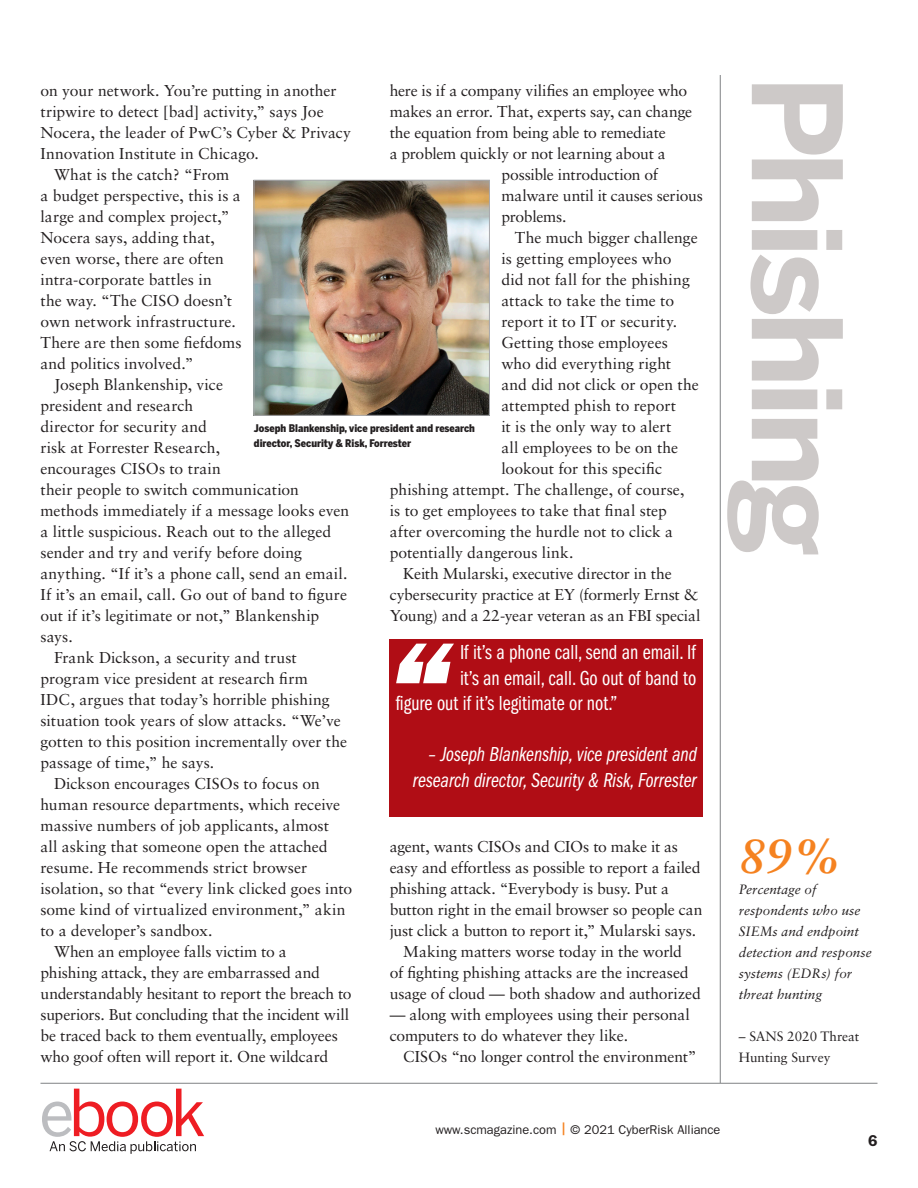
<style>
.page{position:relative;width:918px;height:1188px;background:#fff}
.page>*{position:absolute;margin:0;border:0;box-sizing:border-box;transform-origin:0 0}
.t1{font:700 123px "Benton Sans";letter-spacing:-.05em;color:#cdc9c8}
.factoid-copy{font:italic 700 48px "Sabon LT Std";color:#f58220}
.pullqoute-copy{font:21px "ITC Franklin Gothic Std Bk Cp";color:#fff}
.pullqoute-byline{font:21px/25.5px "ITC Franklin Gothic Std Bk Cp It";letter-spacing:-.005em;color:#fff;text-align:right}
.copy-indent{font:15.75px/21px "Sabon LT Std";letter-spacing:-.005em;color:#231f20}
.t2{font:600 15.75px "ITC Franklin Gothic Std";color:#231f20}
.factoid-copy-2{font:italic 13.5px/21px "Sabon LT Std";color:#231f20}
.factoid-copy-3{font:13.5px/21px "Sabon LT Std";color:#231f20}
.t3{font:12.75px "ITC Franklin Gothic Std";color:#231f20}
.t4{font:900 10.5px/15px "Benton Sans Cond";color:#231f20}
.s1{font-style:italic}
.s2{font-weight:500;color:#f58220}
</style>
<div class="page">
<hr style="left:40px;top:1083px;width:838px;height:1px;background:#808285">
<hr style="left:720px;top:75px;width:1px;height:1008px;background:#808285">
<img style="left:256px;top:182px;width:232px;height:232px">
<div style="left:254px;top:180px;width:236px;height:236px;border:1px solid #a8a9ad"></div>
<svg style="left:42px;top:1089px;width:162px;height:65px"></svg>
<div style="left:390px;top:639px;width:313px;height:178px;background:#b00d15"></div>
<svg style="left:396px;top:644px;width:58px;height:39px"></svg>
<p class="copy-indent" style="left:40px;top:80px;width:312px">on your network. You’re putting in another tripwire to detect [bad] activity,” says Joe Nocera, the leader of PwC’s Cyber &amp; Privacy Innovation Institute in Chicago.</p>
<p class="copy-indent" style="left:40px;top:164px;width:202px;text-indent:14px">What is the catch? “From<br>a budget perspective, this is a large and complex project,”<br>Nocera says, adding that, even worse, there are often intra-corporate battles in<br>the way. “The CISO doesn’t own network infrastructure.<br>There are then some fiefdoms and politics involved.”</p>
<p class="copy-indent" style="left:40px;top:374px;width:310px;text-indent:14px">Joseph Blankenship, vice<br>president and research<br>director for security and<br>risk at Forrester Research,<br>encourages CISOs to train<br>their people to switch communication methods immediately if a message looks even a little suspicious. Reach out to the alleged sender and try and verify before doing anything. “If it’s a phone call, send an email.<br>If it’s an email, call. Go out of band to figure out if it’s legitimate or not,” Blankenship says.</p>
<p class="copy-indent" style="left:40px;top:647px;width:308px;text-indent:14px">Frank Dickson, a security and trust program vice president at research firm<br>IDC, argues that today’s horrible phishing situation took years of slow attacks. “We’ve gotten to this position incrementally over the passage of time,” he says.</p>
<p class="copy-indent" style="left:40px;top:773px;width:313px;text-indent:14px">Dickson encourages CISOs to focus on human resource departments, which receive massive numbers of job applicants, almost<br>all asking that someone open the attached resume. He recommends strict browser isolation, so that “every link clicked goes into some kind of virtualized environment,” akin to a developer’s sandbox.</p>
<p class="copy-indent" style="left:40px;top:941px;width:313px;text-indent:14px">When an employee falls victim to a<br>phishing attack, they are embarrassed and understandably hesitant to report the breach to superiors. But concluding that the incident will be traced back to them eventually, employees who goof often will report it. One wildcard</p>
<p class="copy-indent" style="left:390px;top:80px;width:299px">here is if a company vilifies an employee who</p>
<p class="copy-indent" style="left:390px;top:101px;width:304px">makes an error. That, experts say, can change</p>
<p class="copy-indent" style="left:390px;top:122px;width:278px">the equation from being able to remediate</p>
<p class="copy-indent" style="left:390px;top:143px;width:278px">a problem quickly or not learning about a</p>
<p class="copy-indent" style="left:501px;top:164px;width:158px">possible introduction of</p>
<p class="copy-indent" style="left:501px;top:185px;width:203px">malware until it causes serious</p>
<p class="copy-indent" style="left:501px;top:206px;width:67px">problems.</p>
<p class="copy-indent" style="left:515px;top:227px;width:184px">The much bigger challenge</p>
<p class="copy-indent" style="left:501px;top:248px;width:172px">is getting employees who</p>
<p class="copy-indent" style="left:501px;top:269px;width:190px">did not fall for the phishing</p>
<p class="copy-indent" style="left:501px;top:290px;width:174px">attack to take the time to</p>
<p class="copy-indent" style="left:501px;top:311px;width:177px">report it to IT or security.</p>
<p class="copy-indent" style="left:501px;top:332px;width:168px">Getting those employees</p>
<p class="copy-indent" style="left:501px;top:353px;width:171px">who did everything right</p>
<p class="copy-indent" style="left:501px;top:374px;width:199px">and did not click or open the</p>
<p class="copy-indent" style="left:501px;top:395px;width:176px">attempted phish to report</p>
<p class="copy-indent" style="left:501px;top:416px;width:171px">it is the only way to alert</p>
<p class="copy-indent" style="left:501px;top:437px;width:178px">all employees to be on the</p>
<p class="copy-indent" style="left:501px;top:458px;width:162px">lookout for this specific</p>
<p class="copy-indent" style="left:390px;top:479px;width:296px">phishing attempt. The challenge, of course,</p>
<p class="copy-indent" style="left:390px;top:500px;width:279px">is to get employees to take that final step</p>
<p class="copy-indent" style="left:390px;top:521px;width:285px">after overcoming the hurdle not to click a</p>
<p class="copy-indent" style="left:390px;top:542px;width:185px">potentially dangerous link.</p>
<p class="copy-indent" style="left:390px;top:563px;width:312px;text-indent:14px">Keith Mularski, executive director in the cybersecurity practice at EY (formerly Ernst &amp;<br>Young) and a 22-year veteran as an FBI special</p>
<p class="t4" style="left:254px;top:421px;width:223px">Joseph Blankenship, vice president and research director, Security &amp; Risk, Forrester</p>
<p class="pullqoute-copy" style="left:460px;top:641px;width:237px">If it’s a phone call, send an email. If</p>
<p class="pullqoute-copy" style="left:460px;top:666px;width:238px">it’s an email, call. Go out of band to</p>
<p class="pullqoute-copy" style="left:396px;top:692px;width:223px">figure out if it’s legitimate or not.”</p>
<p class="pullqoute-byline" style="left:413px;top:742px;width:286px">– Joseph Blankenship, vice president and research director, Security &amp; Risk, Forrester</p>
<p class="copy-indent" style="left:390px;top:836px;width:314px">agent, wants CISOs and CIOs to make it as easy and effortless as possible to report a failed phishing attack. “Everybody is busy. Put a button right in the email browser so people can just click a button to report it,” Mularski says.</p>
<p class="copy-indent" style="left:390px;top:941px;width:313px;text-indent:14px">Making matters worse today in the world<br>of fighting phishing attacks are the increased usage of cloud — both shadow and authorized</p>
<p class="copy-indent" style="left:390px;top:1004px;width:302px">— along with employees using their personal computers to do whatever they like.</p>
<p class="copy-indent" style="left:403px;top:1046px;width:295px">CISOs “no longer control the environment”</p>
<p class="t1" style="left:870px;top:75px;width:483px;rotate:90deg">Phishing</p>
<p class="factoid-copy" style="left:739px;top:827px;width:103px">89%</p>
<p class="factoid-copy-2" style="left:739px;top:879px;width:134px">Percentage of respondents who use<br>SIEMs and endpoint detection and response systems (EDRs) for threat hunting</p>
<p class="factoid-copy-3" style="left:739px;top:1026px;width:122px"><span class="s1">–</span> SANS 2020 Threat<br>Hunting Survey</p>
<p class="t3" style="left:435px;top:1122px;width:287px">www.scmagazine.com <span class="s2">|</span> © 2021 CyberRisk Alliance</p>
<p class="t2" style="left:868px;top:1131px;width:11px">6</p>
</div>
